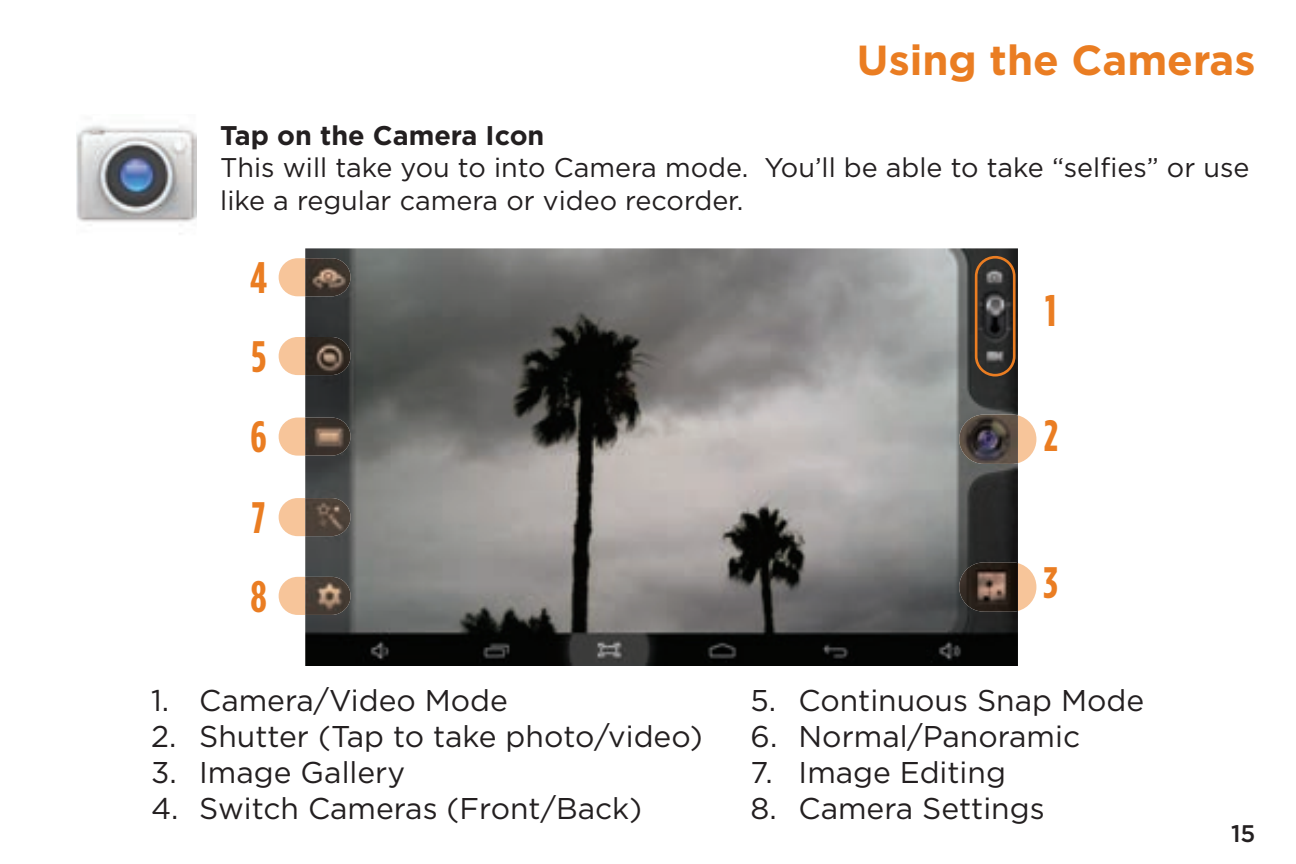
<style>
.page{position:relative;width:1296px;height:864px;background:#fff}
.page>*{position:absolute;margin:0;border:0;box-sizing:border-box;transform-origin:0 0}
.t1{font:700 44.1px/79.8px "Gotham Condensed";color:#ea7d22;text-align:justify}
.t2{font:700 42px "Gotham";color:#ea7d22}
.t3{font:30px "Gotham";color:#231f20}
.t4{font:27px/32.4px "Gotham";color:#231f20}
.t5{font:700 27px "Gotham";color:#231f20}
.t6{font:500 24px "Gotham";color:#231f20}
</style>
<div class="page">
<img style="left:76px;top:125px;width:121px;height:109px">
<img style="left:305px;top:248px;width:713px;height:418px">
<svg style="left:975px;top:256px;width:41px;height:121px;background:#504033"></svg>
<svg style="left:279px;top:258px;width:26px;height:38px"></svg>
<img style="left:305px;top:258px;width:46px;height:38px">
<svg style="left:1018px;top:415px;width:18px;height:48px"></svg>
<img style="left:959px;top:415px;width:59px;height:49px">
<svg style="left:1018px;top:563px;width:18px;height:48px"></svg>
<img style="left:959px;top:562px;width:59px;height:50px">
<svg style="left:279px;top:337px;width:26px;height:38px"></svg>
<img style="left:305px;top:337px;width:46px;height:38px">
<svg style="left:279px;top:418px;width:26px;height:38px"></svg>
<img style="left:305px;top:418px;width:46px;height:38px">
<svg style="left:279px;top:498px;width:26px;height:38px"></svg>
<img style="left:305px;top:498px;width:46px;height:38px">
<svg style="left:279px;top:577px;width:26px;height:38px"></svg>
<img style="left:305px;top:577px;width:46px;height:38px">
<p class="t2" style="left:857px;top:36px;width:400px">Using the Cameras</p>
<p class="t5" style="left:220px;top:120px;width:326px">Tap on the Camera Icon</p>
<p class="t4" style="left:220px;top:151px;width:1031px">This will take you to into Camera mode. You’ll be able to take “selfies” or use like a regular camera or video recorder.</p>
<p class="t1" style="left:250px;top:237px;width:19px">4</p>
<p class="t1" style="left:251px;top:315px;width:18px">5<br>6<br>7<br>8</p>
<p class="t3" style="left:151px;top:684px;width:358px">1. Camera/Video Mode</p>
<p class="t3" style="left:151px;top:720px;width:553px">2. Shutter (Tap to take photo/video)</p>
<p class="t3" style="left:151px;top:756px;width:255px">3. Image Gallery</p>
<p class="t3" style="left:151px;top:792px;width:493px">4. Switch Cameras (Front/Back)</p>
<p class="t1" style="left:1045px;top:269px;width:13px">1</p>
<p class="t1" style="left:1044px;top:394px;width:16px">2</p>
<p class="t1" style="left:1044px;top:541px;width:16px">3</p>
<p class="t3" style="left:751px;top:684px;width:395px">5. Continuous Snap Mode</p>
<p class="t3" style="left:751px;top:720px;width:331px">6. Normal/Panoramic</p>
<p class="t3" style="left:751px;top:756px;width:257px">7. Image Editing</p>
<p class="t3" style="left:751px;top:792px;width:296px">8. Camera Settings</p>
<p class="t6" style="left:1231px;top:820px;width:26px">15</p>
</div>
